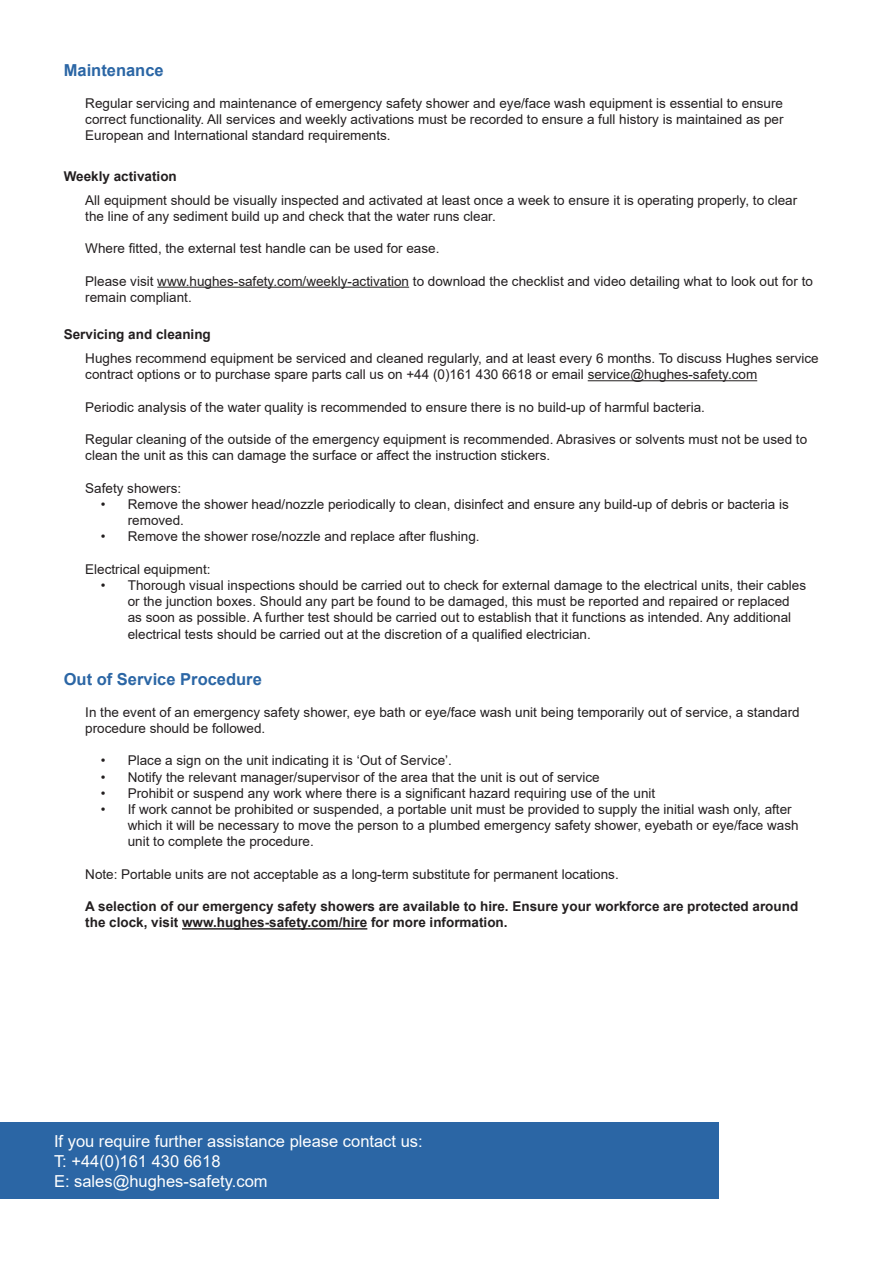
<style>
.page{position:relative;width:893px;height:1263px;background:#fff}
.page>*{position:absolute;margin:0;border:0;box-sizing:border-box;transform-origin:0 0}
.t1{font:16.5px "Arial";color:#fff}
.t2{font:700 16.5px "Arial";color:#2b66a5}
.t3{font:13.5px/16.2px "Arial";color:#231f20}
.t4{font:700 13.5px/16.2px "Arial";color:#231f20}
</style>
<div class="page">
<hr style="left:157px;top:287px;width:252px;height:1px;background:#231f20">
<hr style="left:588px;top:380px;width:169px;height:1px;background:#231f20">
<hr style="left:182px;top:928px;width:185px;height:1px;background:#231f20">
<div style="left:0;top:1123px;width:719px;height:76px;background:#2b66a5"></div>
<p class="t2" style="left:64px;top:58px;width:101px">Maintenance</p>
<p class="t3" style="left:85px;top:95px;width:700px;text-align:justify">Regular servicing and maintenance of emergency safety shower and eye/face wash equipment is essential to ensure correct functionality. All services and weekly activations must be recorded to ensure a full history is maintained as per European and International standard requirements.</p>
<p class="t4" style="left:64px;top:168px;width:115px">Weekly activation</p>
<p class="t3" style="left:85px;top:192px;width:713px">All equipment should be visually inspected and activated at least once a week to ensure it is operating properly, to clear the line of any sediment build up and check that the water runs clear.</p>
<p class="t3" style="left:85px;top:240px;width:356px">Where fitted, the external test handle can be used for ease.</p>
<p class="t3" style="left:85px;top:273px;width:729px">Please visit www.hughes-safety.com/weekly-activation to download the checklist and video detailing what to look out for to remain compliant.</p>
<p class="t4" style="left:64px;top:326px;width:149px">Servicing and cleaning</p>
<p class="t3" style="left:85px;top:350px;width:735px">Hughes recommend equipment be serviced and cleaned regularly, and at least every 6 months. To discuss Hughes service contract options or to purchase spare parts call us on +44 (0)161 430 6618 or email service@hughes-safety.com</p>
<p class="t3" style="left:85px;top:399px;width:621px">Periodic analysis of the water quality is recommended to ensure there is no build-up of harmful bacteria.</p>
<p class="t3" style="left:85px;top:431px;width:723px">Regular cleaning of the outside of the emergency equipment is recommended. Abrasives or solvents must not be used to clean the unit as this can damage the surface or affect the instruction stickers.</p>
<p class="t3" style="left:85px;top:480px;width:98px">Safety showers:</p>
<p class="t3" style="left:128px;top:496px;width:663px;text-indent:-27px">• Remove the shower head/nozzle periodically to clean, disinfect and ensure any build-up of debris or bacteria is removed.</p>
<p class="t3" style="left:101px;top:528px;width:380px">• Remove the shower rose/nozzle and replace after flushing.</p>
<p class="t3" style="left:85px;top:561px;width:127px">Electrical equipment:</p>
<p class="t3" style="left:128px;top:577px;width:680px;text-indent:-27px">• Thorough visual inspections should be carried out to check for external damage to the electrical units, their cables or the junction boxes. Should any part be found to be damaged, this must be reported and repaired or replaced as soon as possible. A further test should be carried out to establish that it functions as intended. Any additional electrical tests should be carried out at the discretion of a qualified electrician.</p>
<p class="t2" style="left:64px;top:667px;width:200px">Out of Service Procedure</p>
<p class="t3" style="left:85px;top:704px;width:716px">In the event of an emergency safety shower, eye bath or eye/face wash unit being temporarily out of service, a standard procedure should be followed.</p>
<p class="t3" style="left:101px;top:752px;width:353px">• Place a sign on the unit indicating it is ‘Out of Service’.</p>
<p class="t3" style="left:101px;top:769px;width:500px">• Notify the relevant manager/supervisor of the area that the unit is out of service</p>
<p class="t3" style="left:101px;top:785px;width:556px">• Prohibit or suspend any work where there is a significant hazard requiring use of the unit</p>
<p class="t3" style="left:128px;top:801px;width:672px;text-indent:-27px">• If work cannot be prohibited or suspended, a portable unit must be provided to supply the initial wash only, after which it will be necessary to move the person to a plumbed emergency safety shower, eyebath or eye/face wash unit to complete the procedure.</p>
<p class="t3" style="left:85px;top:866px;width:535px">Note: Portable units are not acceptable as a long-term substitute for permanent locations.</p>
<p class="t4" style="left:85px;top:898px;width:714px">A selection of our emergency safety showers are available to hire. Ensure your workforce are protected around the clock, visit www.hughes-safety.com/hire for more information.</p>
<p class="t1" style="left:54px;top:1130px;width:370px">If you require further assistance please contact us:</p>
<p class="t1" style="left:54px;top:1150px;width:168px">T: +44(0)161 430 6618</p>
<p class="t1" style="left:54px;top:1169px;width:215px">E: sales@hughes-safety.com</p>
</div>
